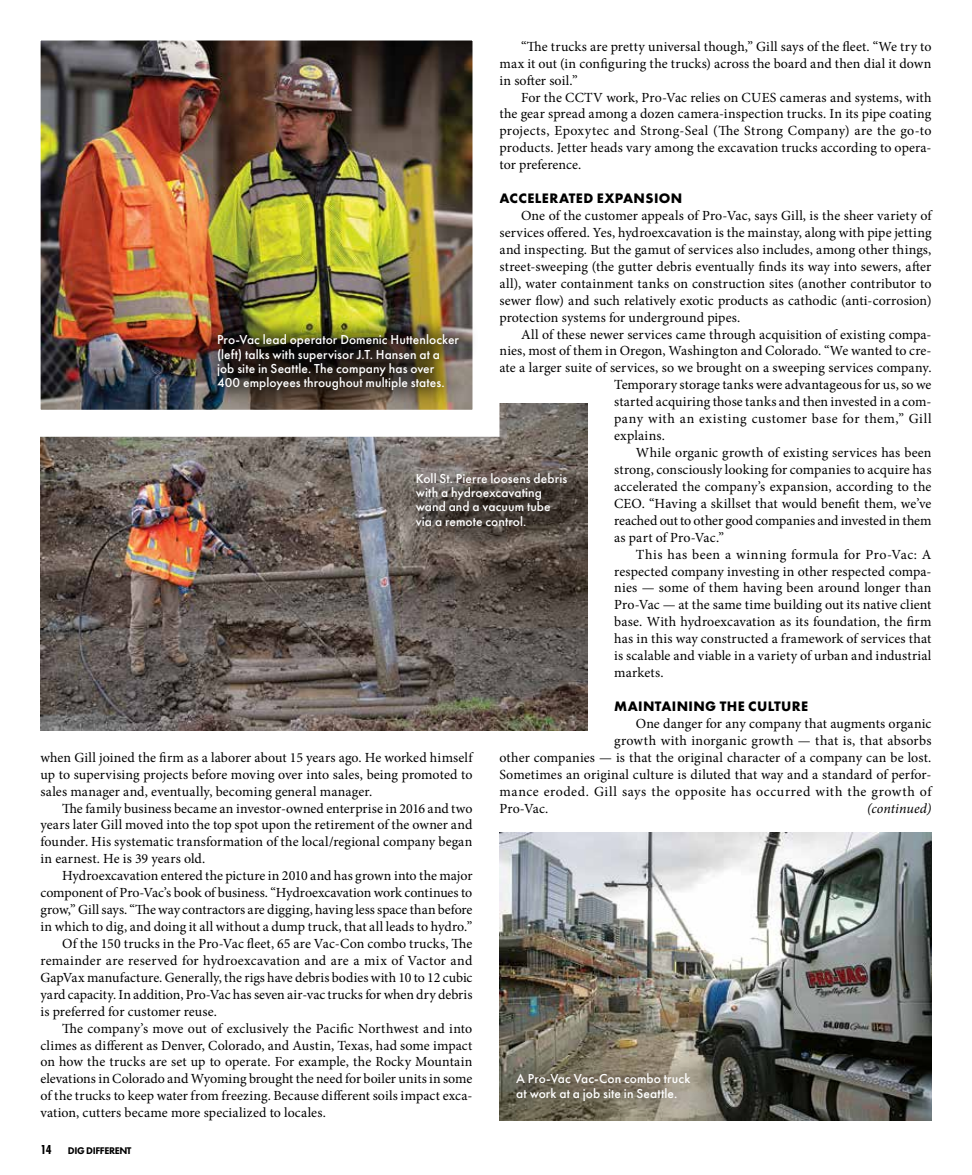
<style>
.page{position:relative;width:972px;height:1175px;background:#fff}
.page>*{position:absolute;margin:0;border:0;box-sizing:border-box;transform-origin:0 0}
.t1{font:700 14.25px "Futura PT";letter-spacing:.025em;color:#000}
.t2{font:13.95px/17px "Minion Pro";letter-spacing:.01em;color:#000;text-align:justify}
.t3{font:13.95px "Minion Pro";letter-spacing:-.01em;color:#000}
.t4{font:13.95px "Minion Pro";letter-spacing:.035em;color:#000}
.t5{font:13.95px "Minion Pro";letter-spacing:.04em;color:#000}
.t6{font:italic 13.95px "Minion Pro";letter-spacing:.005em;color:#000}
.t7{font:500 13.5px/14.4px "Futura PT";letter-spacing:.005em;color:#fff}
.t8{font:700 13.5px "Futura PT Cond";color:#000}
.t9{font:800 10.05px "Futura PT";letter-spacing:-.04em;color:#000}
</style>
<div class="page">
<img style="left:40px;top:403px;width:547px;height:328px">
<img style="left:500px;top:832px;width:432px;height:289px">
<img style="left:40px;top:40px;width:473px;height:410px">
<div style="left:400px;top:456px;width:192px;height:96px;background:#000;opacity:.75"></div>
<div style="left:196px;top:313px;width:284px;height:98px;background:#000;opacity:.75"></div>
<svg style="left:499px;top:1053px;width:211px;height:67px;background:#807968"></svg>
<p class="t2" style="left:500px;top:38px;width:434px;text-indent:22px">“The trucks are pretty universal though,” Gill says of the fleet. “We try to max it out (in configuring the trucks) across the board and then dial it down in softer soil.”</p>
<p class="t2" style="left:499px;top:89px;width:434px;text-indent:22px">For the CCTV work, Pro-Vac relies on CUES cameras and systems, with the gear spread among a dozen camera-inspection trucks. In its pipe coating projects, Epoxytec and Strong-Seal (The Strong Company) are the go-to products. Jetter heads vary among the excavation trucks according to opera&shy;tor preference.</p>
<p class="t1" style="left:500px;top:189px;width:184px">ACCELERATED EXPANSION</p>
<p class="t2" style="left:500px;top:207px;width:434px;text-indent:22px">One of the customer appeals of Pro-Vac, says Gill, is the sheer variety of services offered. Yes, hydroexcavation is the mainstay, along with pipe jetting and inspecting. But the gamut of services also includes, among other things, street-sweeping (the gutter debris eventually finds its way into sewers, after all), water containment tanks on construction sites (another contributor to sewer flow) and such relatively exotic products as cathodic (anti-corrosion) protection systems for underground pipes.</p>
<p class="t2" style="left:521px;top:326px;width:412px">All of these newer services came through acquisition of existing compa-</p>
<p class="t2" style="left:499px;top:342px;width:434px">nies, most of them in Oregon, Washington and Colorado. “We wanted to cre-</p>
<p class="t2" style="left:499px;top:359px;width:434px">ate a larger suite of services, so we brought on a sweeping services company.</p>
<p class="t2" style="left:614px;top:376px;width:319px">Temporary storage tanks were advantageous for us, so we</p>
<p class="t2" style="left:614px;top:393px;width:319px">started acquiring those tanks and then invested in a com-</p>
<p class="t4" style="left:614px;top:409px;width:319px">pany with an existing customer base for them,” Gill</p>
<p class="t2" style="left:614px;top:427px;width:52px">explains.</p>
<p class="t2" style="left:636px;top:444px;width:297px">While organic growth of existing services has been</p>
<p class="t2" style="left:614px;top:461px;width:319px">strong, consciously looking for companies to acquire has</p>
<p class="t2" style="left:614px;top:478px;width:319px">accelerated the company’s expansion, according to the</p>
<p class="t2" style="left:614px;top:495px;width:319px">CEO. “Having a skillset that would benefit them, we’ve</p>
<p class="t3" style="left:614px;top:511px;width:319px">reached out to other good companies and invested in them</p>
<p class="t2" style="left:614px;top:529px;width:111px">as part of Pro-Vac.”</p>
<p class="t4" style="left:636px;top:545px;width:297px">This has been a winning formula for Pro-Vac: A</p>
<p class="t2" style="left:614px;top:562px;width:319px">respected company investing in other respected compa-</p>
<p class="t2" style="left:614px;top:579px;width:319px">nies — some of them having been around longer than</p>
<p class="t2" style="left:614px;top:596px;width:319px">Pro-Vac — at the same time building out its native client</p>
<p class="t2" style="left:614px;top:613px;width:319px">base. With hydroexcavation as its foundation, the firm</p>
<p class="t2" style="left:614px;top:630px;width:319px">has in this way constructed a framework of services that</p>
<p class="t2" style="left:614px;top:647px;width:319px">is scalable and viable in a variety of urban and industrial</p>
<p class="t2" style="left:614px;top:664px;width:51px">markets.</p>
<p class="t1" style="left:614px;top:697px;width:195px">MAINTAINING THE CULTURE</p>
<p class="t2" style="left:636px;top:715px;width:297px">One danger for any company that augments organic</p>
<p class="t2" style="left:614px;top:732px;width:319px">growth with inorganic growth — that is, that absorbs</p>
<p class="t2" style="left:500px;top:749px;width:433px">other companies — is that the original character of a company can be lost.</p>
<p class="t2" style="left:500px;top:765px;width:434px">Sometimes an original culture is diluted that way and a standard of perfor-</p>
<p class="t5" style="left:500px;top:781px;width:434px">mance eroded. Gill says the opposite has occurred with the growth of</p>
<p class="t2" style="left:500px;top:799px;width:50px">Pro-Vac.</p>
<p class="t7" style="left:217px;top:332px;width:244px">Pro-Vac lead operator Domenic Huttenlocker (left) talks with supervisor J.T. Hansen at a job site in Seattle. The company has over 400 employees throughout multiple states.</p>
<p class="t7" style="left:416px;top:471px;width:153px">Koll St. Pierre loosens debris with a hydroexcavating wand and a vacuum tube via a remote control.</p>
<p class="t2" style="left:40px;top:749px;width:434px">when Gill joined the firm as a laborer about 15 years ago. He worked himself up to supervising projects before moving over into sales, being promoted to sales manager and, eventually, becoming general manager.</p>
<p class="t2" style="left:40px;top:799px;width:433px;text-indent:22px">The family business became an investor-owned enterprise in 2016 and two years later Gill moved into the top spot upon the retirement of the owner and founder. His systematic transformation of the local/regional company began in earnest. He is 39 years old.</p>
<p class="t2" style="left:62px;top:867px;width:412px">Hydroexcavation entered the picture in 2010 and has grown into the major</p>
<p class="t3" style="left:40px;top:883px;width:433px">component of Pro-Vac’s book of business. “Hydroexcavation work continues to</p>
<p class="t2" style="left:40px;top:901px;width:434px">grow,” Gill says. “The way contractors are digging, having less space than before</p>
<p class="t2" style="left:40px;top:918px;width:433px">in which to dig, and doing it all without a dump truck, that all leads to hydro.”</p>
<p class="t2" style="left:62px;top:935px;width:412px">Of the 150 trucks in the Pro-Vac fleet, 65 are Vac-Con combo trucks, The</p>
<p class="t2" style="left:40px;top:952px;width:433px">remainder are reserved for hydroexcavation and are a mix of Vactor and</p>
<p class="t2" style="left:40px;top:969px;width:434px">GapVax manufacture. Generally, the rigs have debris bodies with 10 to 12 cubic</p>
<p class="t2" style="left:40px;top:985px;width:434px">yard capacity. In addition, Pro-Vac has seven air-vac trucks for when dry debris</p>
<p class="t2" style="left:40px;top:1002px;width:178px">is preferred for customer reuse.</p>
<p class="t2" style="left:62px;top:1019px;width:412px">The company’s move out of exclusively the Pacific Northwest and into</p>
<p class="t2" style="left:40px;top:1036px;width:433px">climes as different as Denver, Colorado, and Austin, Texas, had some impact</p>
<p class="t2" style="left:40px;top:1053px;width:433px">on how the trucks are set up to operate. For example, the Rocky Mountain</p>
<p class="t2" style="left:40px;top:1070px;width:433px">elevations in Colorado and Wyoming brought the need for boiler units in some</p>
<p class="t2" style="left:40px;top:1087px;width:434px">of the trucks to keep water from freezing. Because different soils impact exca-</p>
<p class="t2" style="left:40px;top:1104px;width:287px">vation, cutters became more specialized to locales.</p>
<p class="t6" style="left:867px;top:799px;width:66px">(continued)</p>
<p class="t7" style="left:516px;top:1071px;width:176px">A Pro-Vac Vac-Con combo truck at work at a job site in Seattle.</p>
<p class="t8" style="left:40px;top:1141px;width:13px">14</p>
<p class="t9" style="left:68px;top:1144px;width:65px">DIG DIFFERENT</p>
</div>
